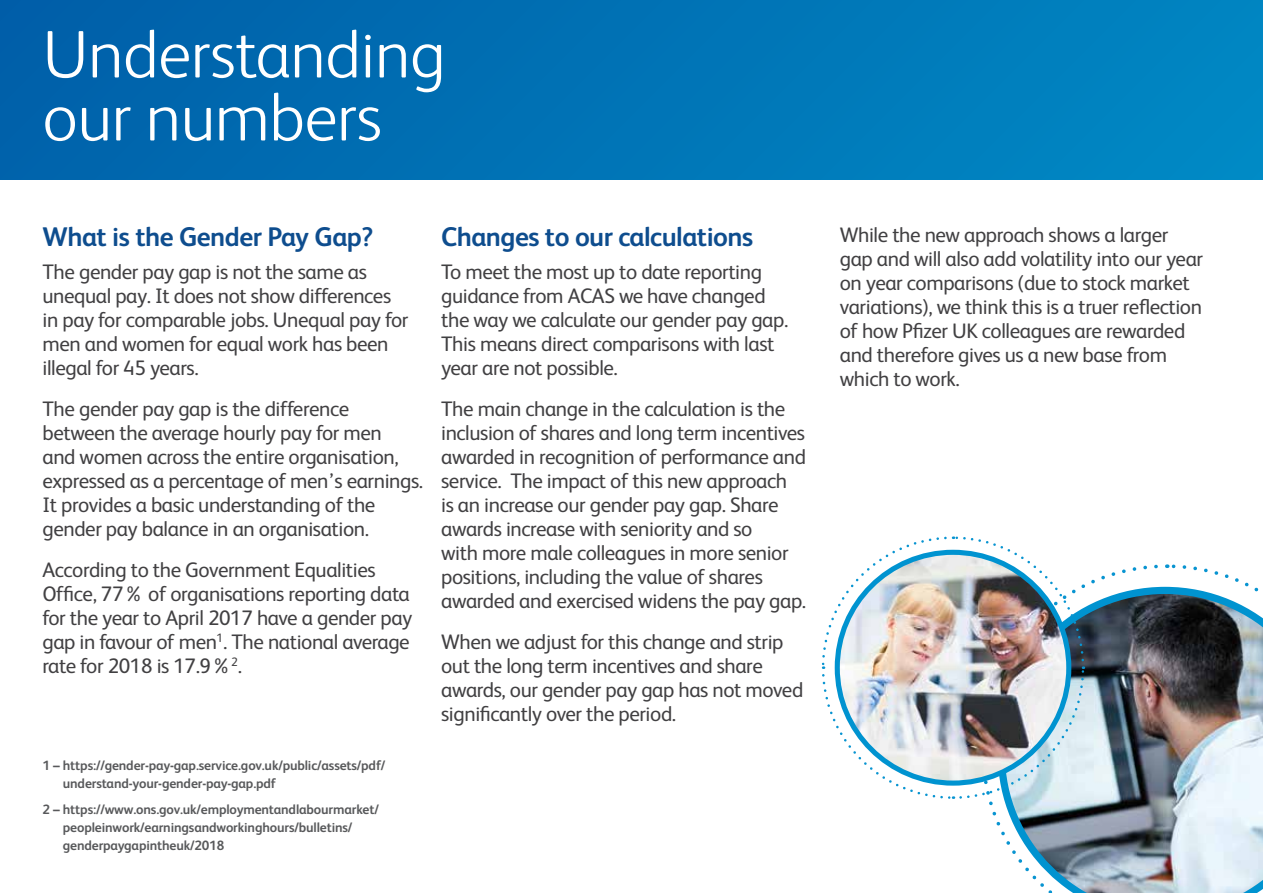
<style>
.page{position:relative;width:1263px;height:893px;background:#fff}
.page>*{position:absolute;margin:0;border:0;box-sizing:border-box;transform-origin:0 0}
.t1{font:300 67.5px/63px "FS Albert";letter-spacing:-.005em;color:#fff}
.t2{font:700 27px "FS Albert";letter-spacing:-.02em;color:#0e4d8e}
.t3{font:21px/24px "FS Albert";letter-spacing:-.02em;color:#414042}
.t4{font:700 13.5px/18px "FS Albert";letter-spacing:-.01em;color:#58595b}
</style>
<div class="page">
<svg style="left:0;top:0;width:1263px;height:179px;background:#0073b5"></svg>
<img style="left:821px;top:536px;width:442px;height:357px">
<h1 class="t1" style="left:43px;top:20px;width:404px">Understanding our numbers</h1>
<p class="t2" style="left:43px;top:219px;width:332px">What is the Gender Pay Gap?</p>
<p class="t3" style="left:43px;top:258px;width:367px">The gender pay gap is not the same as unequal pay. It does not show differences in pay for comparable jobs. Unequal pay for men and women for equal work has been illegal for 45 years.</p>
<p class="t3" style="left:43px;top:395px;width:382px">The gender pay gap is the difference between the average hourly pay for men<br>and women across the entire organisation, expressed as a percentage of men’s earnings.<br>It provides a basic understanding of the gender pay balance in an organisation.</p>
<p class="t3" style="left:43px;top:556px;width:371px">According to the Government Equalities Office, 77% of organisations reporting data for the year to April 2017 have a gender pay gap in favour of men<sup>1</sup>. The national average rate for 2018 is 17.9%<sup>2</sup>.</p>
<p class="t4" style="left:63px;top:756px;width:324px;text-indent:-20px">1 – https://gender-pay-gap.service.gov.uk/public/assets/pdf/ understand-your-gender-pay-gap.pdf</p>
<p class="t4" style="left:63px;top:800px;width:317px;text-indent:-20px">2 – https://www.ons.gov.uk/employmentandlabourmarket/ peopleinwork/earningsandworkinghours/bulletins/ genderpaygapintheuk/2018</p>
<p class="t2" style="left:441px;top:219px;width:314px">Changes to our calculations</p>
<p class="t3" style="left:441px;top:258px;width:349px">To meet the most up to date reporting guidance from ACAS we have changed the way we calculate our gender pay gap.<br>This means direct comparisons with last year are not possible.</p>
<p class="t3" style="left:441px;top:395px;width:367px">The main change in the calculation is the inclusion of shares and long term incentives awarded in recognition of performance and service. The impact of this new approach<br>is an increase our gender pay gap. Share awards increase with seniority and so<br>with more male colleagues in more senior positions, including the value of shares awarded and exercised widens the pay gap.</p>
<p class="t3" style="left:441px;top:628px;width:364px">When we adjust for this change and strip out the long term incentives and share awards, our gender pay gap has not moved significantly over the period.</p>
<p class="t3" style="left:840px;top:221px;width:365px">While the new approach shows a larger gap and will also add volatility into our year on year comparisons (due to stock market variations), we think this is a truer reflection of how Pfizer UK colleagues are rewarded and therefore gives us a new base from which to work.</p>
</div>
